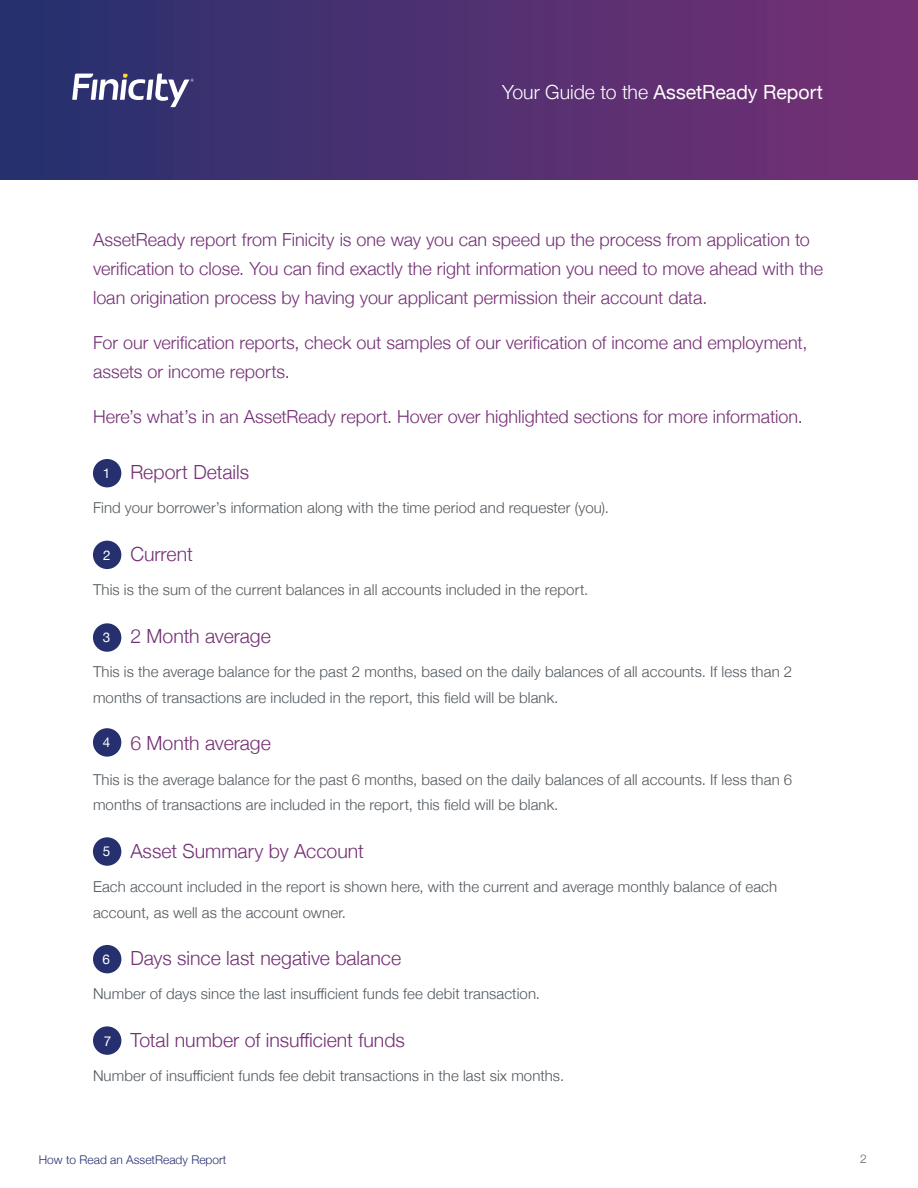
<style>
.page{position:relative;width:918px;height:1188px;background:#fff}
.page>*{position:absolute;margin:0;border:0;box-sizing:border-box;transform-origin:0 0}
.Section_headline{font:300 19.5px "Helvetica Neue";color:#743074}
.t1{font:19.5px "Helvetica Neue";color:#fff}
.Section_headline-2{font:300 18px/29.4px "Helvetica Neue";color:#743074}
.Text{font:300 15px/25.5px "Helvetica Neue";letter-spacing:.005em;color:#50575d}
.Text-2{font:13.5px "Helvetica Neue";color:#fff}
.t2{font:300 12px "Helvetica Neue";color:#26306f}
.Pagina{font:300 12px "Helvetica Neue";color:#64646b}
.s1{font-weight:300}
</style>
<div class="page">
<div style="left:0;top:0;width:918px;height:180px;background:linear-gradient(to right,#26306e,#773074)"></div>
<svg style="left:72px;top:74px;width:122px;height:33px"></svg>
<div style="left:93px;top:541px;width:28px;height:28px;background:#26306f;border-radius:50%"></div>
<div style="left:93px;top:623px;width:28px;height:29px;background:#26306f;border-radius:50%"></div>
<div style="left:93px;top:728px;width:28px;height:29px;background:#26306f;border-radius:50%"></div>
<div style="left:93px;top:459px;width:28px;height:28px;background:#26306f;border-radius:50%"></div>
<div style="left:93px;top:837px;width:28px;height:29px;background:#26306f;border-radius:50%"></div>
<div style="left:93px;top:945px;width:28px;height:28px;background:#26306f;border-radius:50%"></div>
<div style="left:93px;top:1026px;width:28px;height:29px;background:#26306f;border-radius:50%"></div>
<h1 class="t1" style="left:502px;top:78px;width:322px"><span class="s1">Your Guide to the</span> AssetReady Report</h1>
<p class="Section_headline-2" style="left:93px;top:223px;width:732px">AssetReady report from Finicity is one way you can speed up the process from application to verification to close. You can find exactly the right information you need to move ahead with the loan origination process by having your applicant permission their account data.</p>
<p class="Section_headline-2" style="left:93px;top:326px;width:716px">For our verification reports, check out samples of our verification of income and employment, assets or income reports.</p>
<p class="Section_headline-2" style="left:93px;top:400px;width:711px">Here’s what’s in an AssetReady report. Hover over highlighted sections for more information.</p>
<p class="Section_headline" style="left:130px;top:456px;width:120px">Report Details</p>
<p class="Text" style="left:93px;top:494px;width:517px">Find your borrower’s information along with the time period and requester (you).</p>
<p class="Section_headline" style="left:130px;top:538px;width:64px">Current</p>
<p class="Text" style="left:93px;top:576px;width:497px">This is the sum of the current balances in all accounts included in the report.</p>
<p class="Section_headline" style="left:130px;top:620px;width:142px">2 Month average</p>
<p class="Text" style="left:93px;top:658px;width:701px">This is the average balance for the past 2 months, based on the daily balances of all accounts. If less than 2 months of transactions are included in the report, this field will be blank.</p>
<p class="Section_headline" style="left:130px;top:727px;width:142px">6 Month average</p>
<p class="Text" style="left:93px;top:765px;width:701px">This is the average balance for the past 6 months, based on the daily balances of all accounts. If less than 6 months of transactions are included in the report, this field will be blank.</p>
<p class="Section_headline" style="left:130px;top:835px;width:235px">Asset Summary by Account</p>
<p class="Text" style="left:93px;top:873px;width:686px">Each account included in the report is shown here, with the current and average monthly balance of each account, as well as the account owner.</p>
<p class="Section_headline" style="left:130px;top:942px;width:272px">Days since last negative balance</p>
<p class="Text" style="left:93px;top:980px;width:449px">Number of days since the last insufficient funds fee debit transaction.</p>
<p class="Section_headline" style="left:130px;top:1024px;width:276px">Total number of insufficient funds</p>
<p class="Text" style="left:93px;top:1062px;width:473px">Number of insufficient funds fee debit transactions in the last six months.</p>
<p class="Text-2" style="left:103px;top:464px;width:9px">1</p>
<p class="Text-2" style="left:103px;top:545px;width:9px">2</p>
<p class="Text-2" style="left:103px;top:628px;width:9px">3</p>
<p class="Text-2" style="left:103px;top:733px;width:9px">4</p>
<p class="Text-2" style="left:103px;top:842px;width:9px">5</p>
<p class="Text-2" style="left:102px;top:950px;width:9px">6</p>
<p class="Text-2" style="left:104px;top:1031px;width:9px">7</p>
<p class="t2" style="left:39px;top:1150px;width:189px">How to Read an AssetReady Report</p>
<p class="Pagina" style="left:860px;top:1149px;width:8px">2</p>
</div>
